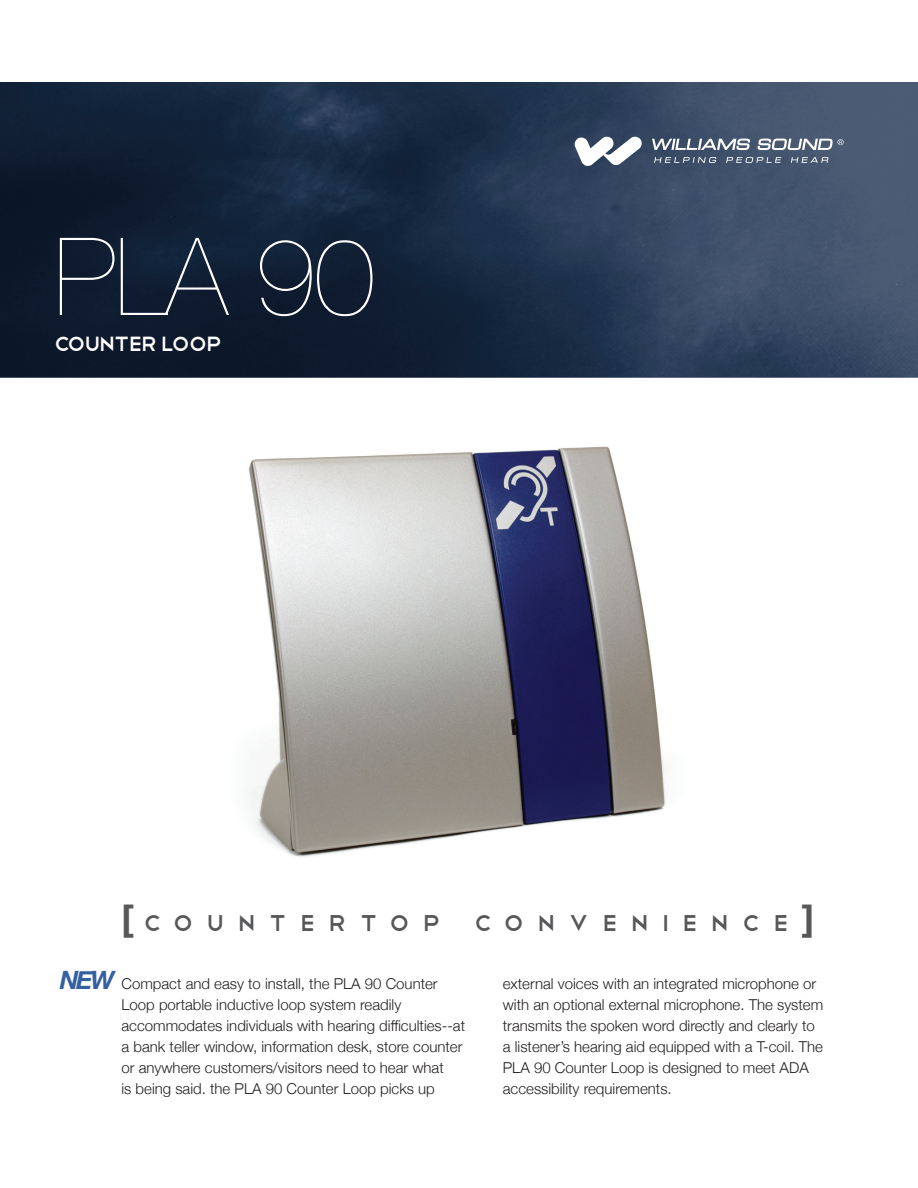
<style>
.page{position:relative;width:918px;height:1188px;background:#fff}
.page>*{position:absolute;margin:0;border:0;box-sizing:border-box;transform-origin:0 0}
.t1{font:200 108px "Helvetica Neue";color:#fff}
.t2{font:30px "Telegrafico";letter-spacing:.44em;color:#57585a}
.t3{font:27px "Telegrafico";letter-spacing:-.05em;color:#fff}
.t4{font:italic 700 25.2px "Helvetica Neue";color:#365fa0}
.t5{font:300 15px/21px "Helvetica Neue";color:#231f20}
.s1{font-family:"Helvetica Neue";font-weight:700;font-size:36px}
</style>
<div class="page">
<img style="left:0;top:82px;width:918px;height:296px">
<svg style="left:654px;top:157px;width:62px;height:6px"></svg>
<svg style="left:726px;top:157px;width:55px;height:6px"></svg>
<svg style="left:791px;top:157px;width:37px;height:6px"></svg>
<svg style="left:652px;top:139px;width:98px;height:11px"></svg>
<svg style="left:574px;top:136px;width:69px;height:30px"></svg>
<svg style="left:757px;top:139px;width:87px;height:11px"></svg>
<img style="left:248px;top:446px;width:420px;height:411px">
<h1 class="t1" style="left:54px;top:193px;width:322px">PLA 90</h1>
<h3 class="t3" style="left:54px;top:326px;width:170px">Counter Loop</h3>
<h2 class="t2" style="left:121px;top:904px;width:694px"><span class="s1">[</span> Countertop convenience<span class="s1">]</span></h2>
<h3 class="t4" style="left:60px;top:960px;width:56px">NEW</h3>
<p class="t5" style="left:122px;top:973px;width:345px">Compact and easy to install, the PLA 90 Counter Loop portable inductive loop system readily accommodates individuals with hearing difficulties--at a bank teller window, information desk, store counter or anywhere customers/visitors need to hear what<br>is being said. the PLA 90 Counter Loop picks up</p>
<p class="t5" style="left:503px;top:973px;width:322px">external voices with an integrated microphone or with an optional external microphone. The system transmits the spoken word directly and clearly to a listener’s hearing aid equipped with a T-coil. The PLA 90 Counter Loop is designed to meet ADA accessibility requirements.</p>
</div>
